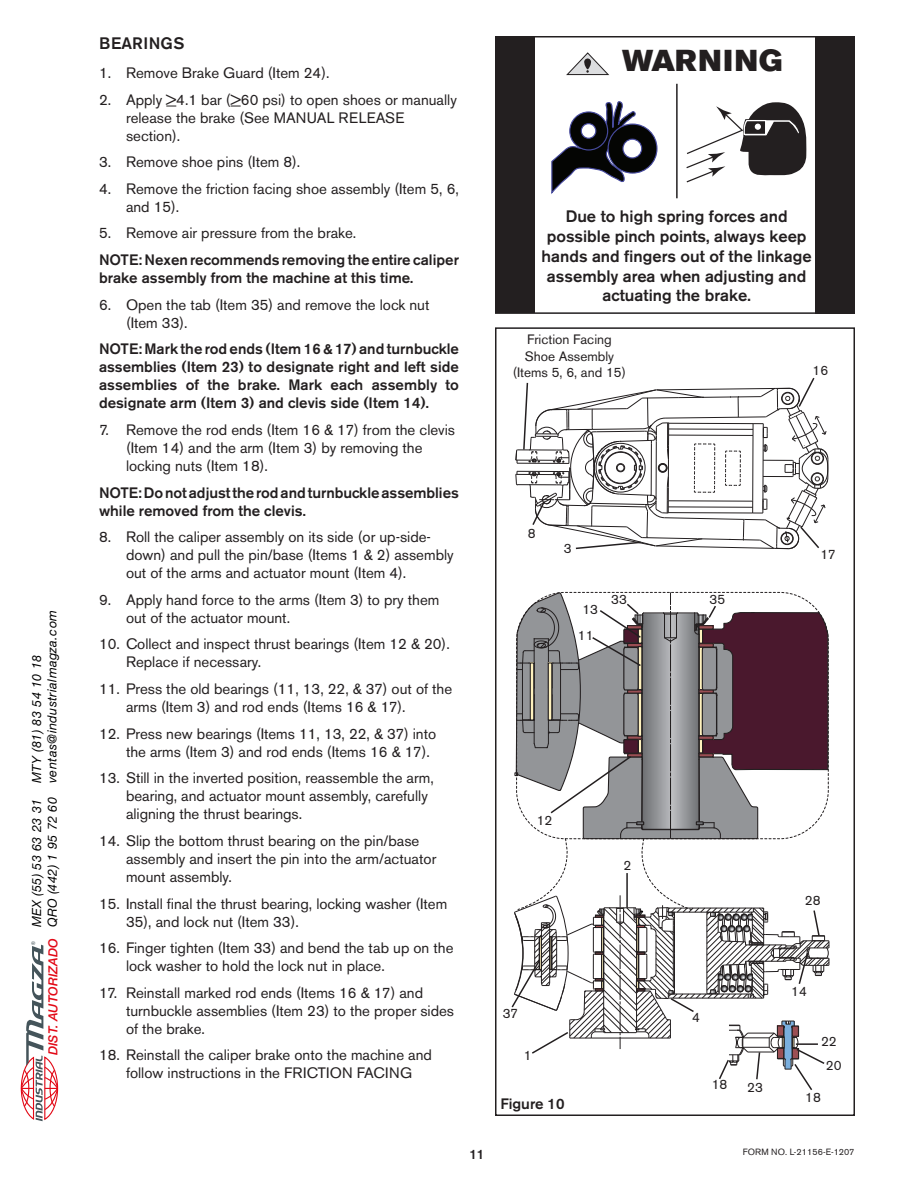
<style>
.page{position:relative;width:918px;height:1188px;background:#fff}
.page>*{position:absolute;margin:0;border:0;box-sizing:border-box;transform-origin:0 0}
.t1{font:30px "Akzidenz Grotesk BE Super";letter-spacing:.045em;color:#231f20}
.t2{font:500 16.5px/19.8px "Akzidenz Grotesk BE";color:#231f20;text-align:center}
.t3{font:15px/18px "Akzidenz Grotesk BE";color:#231f20}
.t4{font:500 15px/18px "Akzidenz Grotesk BE";color:#231f20}
.t5{font:13.5px/16.2px "Akzidenz Grotesk BE";color:#231f20;text-align:center}
.t6{font:500 13.5px "Akzidenz Grotesk BE";color:#231f20}
.t7{font:italic 12.6px/15.6px "Helvetica Neue";letter-spacing:.035em;color:#000}
.t8{font:italic 500 12.6px "Helvetica Neue";color:#e20916}
.t9{font:9px "Akzidenz Grotesk BE";color:#231f20}
.t10{font:4.95px "Arial";color:#44545a}
</style>
<div class="page">
<div style="left:495px;top:327px;width:360px;height:789px;border:2px solid #231f20"></div>
<svg style="left:551px;top:101px;width:86px;height:93px"></svg>
<div style="left:608px;top:124px;width:49px;height:49px;background:#040503;border-radius:50%"></div>
<div style="left:608px;top:124px;width:50px;height:50px;border:1px solid #474b9f;border-radius:50%"></div>
<div style="left:623px;top:139px;width:19px;height:19px;background:#fff;border-radius:50%"></div>
<div style="left:622px;top:139px;width:20px;height:20px;border:1px solid #474b9f;border-radius:50%"></div>
<div style="left:570px;top:112px;width:38px;height:38px;background:#040503;border-radius:50%"></div>
<div style="left:569px;top:111px;width:39px;height:40px;border:1px solid #474b9f;border-radius:50%"></div>
<div style="left:581px;top:124px;width:15px;height:14px;background:#fff;border-radius:50%"></div>
<div style="left:581px;top:123px;width:15px;height:16px;border:1px solid #474b9f;border-radius:50%"></div>
<hr style="left:676px;top:84px;width:2px;height:114px;background:#231f20">
<svg style="left:515px;top:377px;width:314px;height:173px"></svg>
<div style="left:495px;top:37px;width:40px;height:276px;background:#231f20"></div>
<div style="left:815px;top:37px;width:40px;height:277px;background:#231f20"></div>
<svg style="left:511px;top:591px;width:319px;height:499px"></svg>
<svg style="left:566px;top:52px;width:43px;height:23px"></svg>
<svg style="left:686px;top:102px;width:121px;height:81px"></svg>
<svg style="left:20px;top:945px;width:39px;height:176px"></svg>
<p class="t7" style="left:30px;top:783px;width:175px;rotate:-90deg">MTY (81) 83 54 10 18 ventas@industrialmagza.com</p>
<p class="t7" style="left:30px;top:927px;width:132px;rotate:-90deg">MEX (55) 53 63 23 31<br>QRO (442) 1 95 72 60</p>
<p class="t10" style="left:31px;top:945px;width:5px;rotate:-90deg">®</p>
<p class="t8" style="left:47px;top:1055px;width:118px;rotate:-90deg">DIST. AUTORIZADO</p>
<p class="t2" style="left:99px;top:33px;width:12px">Bea</p>
<p class="t2" style="left:132px;top:33px;width:23px">rings</p>
<p class="t3" style="left:99px;top:64px;width:232px">1. Remove Brake Guard (Item 24).</p>
<p class="t3" style="left:126px;top:90px;width:332px;text-indent:-27px">2. Apply &gt;4.1 bar (&gt;60 psi) to open shoes or manually release the brake (See MANUAL RELEASE section).</p>
<p class="t3" style="left:99px;top:153px;width:203px">3. Remove shoe pins (Item 8).</p>
<p class="t3" style="left:126px;top:180px;width:334px;text-indent:-27px">4. Remove the friction facing shoe assembly (Item 5, 6, and 15).</p>
<p class="t3" style="left:99px;top:224px;width:259px">5. Remove air pressure from the brake.</p>
<p class="t4" style="left:99px;top:251px;width:361px">NOTE: Nexen recommends removing the entire caliper brake assembly from the machine at this time.</p>
<p class="t3" style="left:126px;top:295px;width:305px;text-indent:-27px">6. Open the tab (Item 35) and remove the lock nut (Item 33).</p>
<p class="t4" style="left:99px;top:340px;width:362px;text-align:justify">NOTE: Mark the rod ends (Item 1 6 &amp; 1 7) and turnbuckle assemblies (Item 23) to designate right and left side assemblies of the brake. M ark each assembly to designate arm (Item 3) and clevis side (Item 14).</p>
<p class="t3" style="left:126px;top:421px;width:331px;text-indent:-27px">7. Remove the rod ends (Item 16 &amp; 17) from the clevis (Item 14) and the arm (Item 3) by removing the locking nuts (Item 18).</p>
<p class="t4" style="left:99px;top:483px;width:361px">NOTE: Do not adjust the rod and turnbuckle assemblies while removed from the clevis.</p>
<p class="t3" style="left:126px;top:528px;width:329px;text-indent:-27px">8. Roll the caliper assembly on its side (or up-side&shy;down) and pull the pin/base (Items 1 &amp; 2) assembly out of the arms and actuator mount (Item 4).</p>
<p class="t3" style="left:126px;top:591px;width:315px;text-indent:-27px">9. Apply hand force to the arms (Item 3) to pry them out of the actuator mount.</p>
<p class="t3" style="left:126px;top:635px;width:325px;text-indent:-27px">10. Collect and inspect thrust bearings (Item 12 &amp; 20).<br>Replace if necessary.</p>
<p class="t3" style="left:126px;top:680px;width:328px;text-indent:-27px">11. Press the old bearings (11, 13, 22, &amp; 37) out of the arms (Item 3) and rod ends (Items 16 &amp; 17).</p>
<p class="t3" style="left:126px;top:724px;width:312px;text-indent:-27px">12. Press new bearings (Items 11, 13, 22, &amp; 37) into the arms (Item 3) and rod ends (Items 16 &amp; 17).</p>
<p class="t3" style="left:126px;top:769px;width:309px;text-indent:-27px">13. Still in the inverted position, reassemble the arm, bearing, and actuator mount assembly, carefully aligning the thrust bearings.</p>
<p class="t3" style="left:126px;top:832px;width:312px;text-indent:-27px">14. Slip the bottom thrust bearing on the pin/base assembly and insert the pin into the arm/actuator mount assembly.</p>
<p class="t3" style="left:126px;top:894px;width:323px;text-indent:-27px">15. Install final the thrust bearing, locking washer (Item<br>35), and lock nut (Item 33).</p>
<p class="t3" style="left:126px;top:939px;width:329px;text-indent:-27px">16. Finger tighten (Item 33) and bend the tab up on the lock washer to hold the lock nut in place.</p>
<p class="t3" style="left:126px;top:984px;width:330px;text-indent:-27px">17. Reinstall marked rod ends (Items 16 &amp; 17) and turnbuckle assemblies (Item 23) to the proper sides of the brake.</p>
<p class="t3" style="left:99px;top:1046px;width:334px;text-align:center">18. Reinstall the caliper brake onto the machine and follow instructions in the FRICTION FACING</p>
<h1 class="t1" style="left:622px;top:43px;width:162px">WARNING</h1>
<p class="t2" style="left:542px;top:206px;width:272px">Due to high spring forces and possible pinch points, always keep hands and fingers out of the linkage assembly area when adjusting and actuating the brake.</p>
<p class="t5" style="left:513px;top:332px;width:115px">Friction Facing<br>Shoe Assembly (Items 5, 6, and 15)</p>
<p class="t5" style="left:528px;top:525px;width:9px">8</p>
<p class="t5" style="left:564px;top:541px;width:9px">3</p>
<p class="t5" style="left:582px;top:602px;width:17px">13</p>
<p class="t5" style="left:578px;top:627px;width:17px">11</p>
<p class="t5" style="left:611px;top:591px;width:17px">33</p>
<p class="t5" style="left:710px;top:591px;width:17px">35</p>
<p class="t5" style="left:813px;top:362px;width:17px">16</p>
<p class="t5" style="left:821px;top:546px;width:17px">17</p>
<p class="t5" style="left:537px;top:812px;width:17px">12</p>
<p class="t5" style="left:503px;top:1005px;width:17px">37</p>
<p class="t5" style="left:524px;top:1047px;width:9px">1</p>
<p class="t4" style="left:500px;top:1094px;width:66px">Figure 1 0</p>
<p class="t5" style="left:623px;top:857px;width:9px">2</p>
<p class="t5" style="left:805px;top:893px;width:17px">28</p>
<p class="t5" style="left:692px;top:1009px;width:9px">4</p>
<p class="t5" style="left:712px;top:1076px;width:17px">18</p>
<p class="t5" style="left:747px;top:1079px;width:17px">23</p>
<p class="t5" style="left:791px;top:983px;width:17px">14</p>
<p class="t5" style="left:821px;top:1034px;width:17px">22</p>
<p class="t5" style="left:826px;top:1058px;width:17px">20</p>
<p class="t5" style="left:805px;top:1090px;width:17px">18</p>
<p class="t6" style="left:470px;top:1146px;width:7px">11</p>
<p class="t9" style="left:743px;top:1147px;width:113px">FORM NO. L-21156-E-1207</p>
</div>
